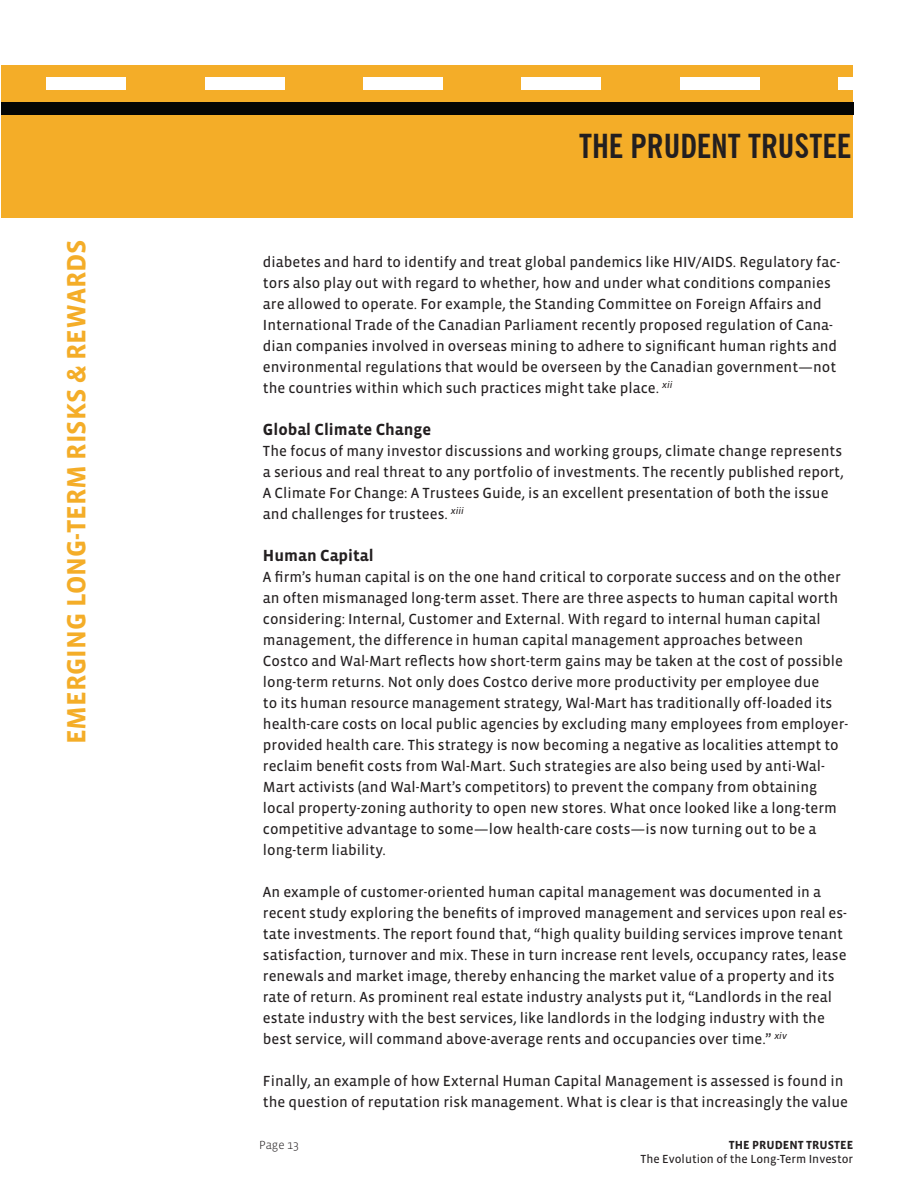
<style>
.page{position:relative;width:918px;height:1188px;background:#fff}
.page>*{position:absolute;margin:0;border:0;box-sizing:border-box;transform-origin:0 0}
.t1{font:700 condensed 33px "News Gothic BT";color:#231f20}
.h1_side{font:700 27px "Vista Sans";color:#f4ad28}
.t2{font:700 16.5px "Vista Sans";color:#231f20}
.Body{font:15px/21px "Vista Sans Reg";color:#231f20}
.t3{font:12px "Vista Sans Reg";color:#231f20}
.t4{font:700 12px "Vista Sans";color:#231f20}
.t5{font:300 12px "Vista Sans";color:#231f20}
</style>
<div class="page">
<div style="left:1px;top:65px;width:852px;height:152px;background:#f4ad28"></div>
<div style="left:363px;top:77px;width:80px;height:12px;background:#fff"></div>
<div style="left:522px;top:77px;width:79px;height:12px;background:#fff"></div>
<div style="left:680px;top:77px;width:80px;height:12px;background:#fff"></div>
<div style="left:839px;top:77px;width:14px;height:12px;background:#fff"></div>
<div style="left:1px;top:102px;width:852px;height:12px;background:#040504"></div>
<div style="left:47px;top:77px;width:79px;height:12px;background:#fff"></div>
<div style="left:205px;top:77px;width:79px;height:12px;background:#fff"></div>
<p class="h1_side" style="left:63px;top:744px;width:505px;rotate:-90deg">emerging long-term risks &amp; rewards</p>
<h1 class="t1" style="left:579px;top:126px;width:274px">THE PRUDENT TRUSTEE</h1>
<p class="Body" style="left:263px;top:252px;width:579px">diabetes and hard to identify and treat global pandemics like HIV/AIDS. Regulatory fac&shy;tors also play out with regard to whether, how and under what conditions companies are allowed to operate. For example, the Standing Committee on Foreign Affairs and International Trade of the Canadian Parliament recently proposed regulation of Cana&shy;dian companies involved in overseas mining to adhere to significant human rights and environmental regulations that would be overseen by the Canadian government—not the countries within which such practices might take place. <sup>xii</sup></p>
<p class="t2" style="left:263px;top:421px;width:170px">Global Climate Change</p>
<p class="Body" style="left:263px;top:441px;width:582px">The focus of many investor discussions and working groups, climate change represents a serious and real threat to any portfolio of investments. The recently published report, A Climate For Change: A Trustees Guide, is an excellent presentation of both the issue and challenges for trustees. <sup>xiii</sup></p>
<p class="t2" style="left:263px;top:547px;width:112px">Human Capital</p>
<p class="Body" style="left:263px;top:567px;width:587px">A firm’s human capital is on the one hand critical to corporate success and on the other an often mismanaged long-term asset. There are three aspects to human capital worth considering: Internal, Customer and External. With regard to internal human capital management, the difference in human capital management approaches between Costco and Wal-Mart reflects how short-term gains may be taken at the cost of possible long-term returns. Not only does Costco derive more productivity per employee due<br>to its human resource management strategy, Wal-Mart has traditionally off-loaded its health-care costs on local public agencies by excluding many employees from employer&shy;provided health care. This strategy is now becoming a negative as localities attempt to reclaim benefit costs from Wal-Mart. Such strategies are also being used by anti-Wal-Mart activists (and Wal-Mart’s competitors) to prevent the company from obtaining local property-zoning authority to open new stores. What once looked like a long-term competitive advantage to some—low health-care costs—is now turning out to be a long-term liability.</p>
<p class="Body" style="left:263px;top:882px;width:586px">An example of customer-oriented human capital management was documented in a recent study exploring the benefits of improved management and services upon real es&shy;tate investments. The report found that, “high quality building services improve tenant satisfaction, turnover and mix. These in turn increase rent levels, occupancy rates, lease renewals and market image, thereby enhancing the market value of a property and its rate of return. As prominent real estate industry analysts put it, “Landlords in the real estate industry with the best services, like landlords in the lodging industry with the best service, will command above-average rents and occupancies over time.” <sup>xiv</sup></p>
<p class="Body" style="left:263px;top:1071px;width:587px">Finally, an example of how External Human Capital Management is assessed is found in the question of reputation risk management. What is clear is that increasingly the value</p>
<p class="t5" style="left:259px;top:1139px;width:34px">Page 13</p>
<p class="t4" style="left:729px;top:1139px;width:126px">THE PRUDENT TRUSTEE</p>
<p class="t3" style="left:641px;top:1153px;width:214px">The Evolution of the Long-Term Investor</p>
</div>
